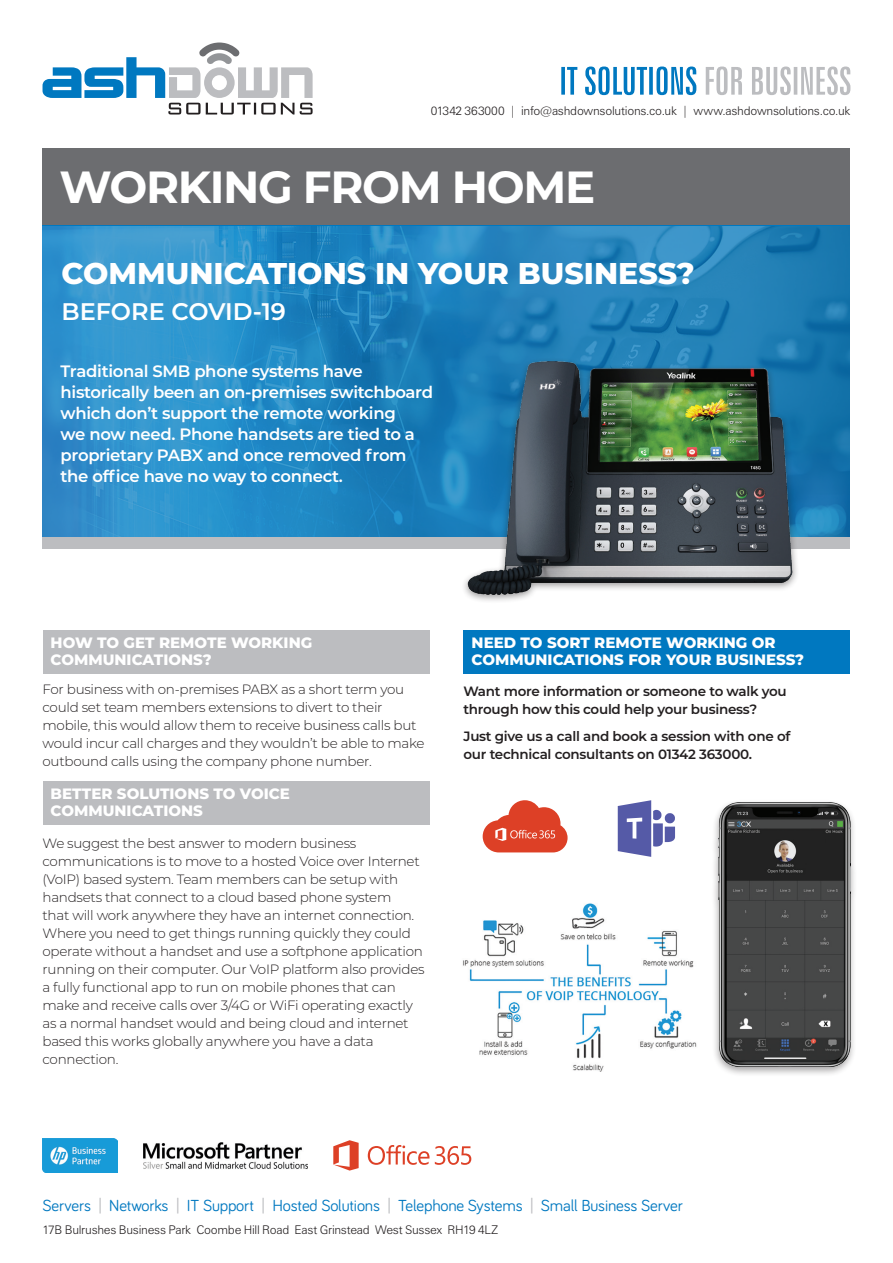
<style>
.page{position:relative;width:893px;height:1263px;background:#fff}
.page>*{position:absolute;margin:0;border:0;box-sizing:border-box;transform-origin:0 0}
.t1{font:700 45px "Montserrat";letter-spacing:-.03em;color:#fff}
.t2{font:800 30px "Montserrat";color:#fff}
.t3{font:600 24px "Montserrat";color:#fff}
.t4{font:600 16.5px/21px "Montserrat";letter-spacing:-.02em;color:#fff}
.t5{font:16.5px "Bariol";letter-spacing:-.01em;color:#0078c0}
.t6{font:800 15px/16.5px "Montserrat";color:#fff}
.t7{font:300 13.5px/18px "Montserrat";letter-spacing:-.02em;color:#231f20}
.t8{font:600 13.5px/18px "Montserrat";letter-spacing:-.02em;color:#231f20}
.t9{font:300 12px "Zurich BT";letter-spacing:-.025em;color:#231f20}
.s1{color:#bcbdc0}
</style>
<div class="page">
<div style="left:43px;top:536px;width:807px;height:13px;background:#bcbdc0"></div>
<div style="left:43px;top:630px;width:386px;height:43px;background:#bcbdc0"></div>
<div style="left:43px;top:781px;width:386px;height:43px;background:#bcbdc0"></div>
<div style="left:463px;top:630px;width:387px;height:43px;background:#0078c0"></div>
<svg style="left:43px;top:43px;width:270px;height:72px"></svg>
<svg style="left:706px;top:67px;width:144px;height:28px"></svg>
<svg style="left:561px;top:67px;width:135px;height:28px"></svg>
<img style="left:43px;top:226px;width:807px;height:310px">
<div style="left:461px;top:357px;width:338px;height:247px;background:#231f20;opacity:.45"></div>
<img style="left:467px;top:359px;width:327px;height:240px">
<div style="left:43px;top:149px;width:807px;height:76px;background:#6c6d70"></div>
<div style="left:711px;top:799px;width:146px;height:278px;background:#231f20;opacity:.4"></div>
<img style="left:718px;top:803px;width:132px;height:264px">
<img style="left:462px;top:903px;width:235px;height:168px">
<svg style="left:483px;top:800px;width:85px;height:52px"></svg>
<svg style="left:618px;top:800px;width:57px;height:57px"></svg>
<img style="left:43px;top:1138px;width:75px;height:35px">
<img style="left:143px;top:1142px;width:165px;height:27px">
<svg style="left:368px;top:1145px;width:61px;height:20px"></svg>
<svg style="left:435px;top:1146px;width:36px;height:19px"></svg>
<svg style="left:333px;top:1140px;width:26px;height:30px"></svg>
<p class="t9" style="left:431px;top:103px;width:421px">01342 363000 | info@ashdownsolutions.co.uk | www.ashdownsolutions.co.uk</p>
<h1 class="t1" style="left:60px;top:155px;width:537px">WORKING FROM HOME</h1>
<h2 class="t2" style="left:62px;top:252px;width:635px">COMMUNICATIONS IN YOUR BUSINESS?</h2>
<h3 class="t3" style="left:62px;top:294px;width:226px">BEFORE COVID-19</h3>
<p class="t4" style="left:61px;top:360px;width:374px">Traditional SMB phone systems have historically been an on-premises switchboard which don’t support the remote working<br>we now need. Phone handsets are tied to a proprietary PABX and once removed from the office have no way to connect.</p>
<p class="t6" style="left:51px;top:634px;width:263px">HOW TO GET REMOTE WORKING<br>COMMUNICATIONS?</p>
<p class="t7" style="left:43px;top:679px;width:384px">For business with on-premises PABX as a short term you could set team members extensions to divert to their mobile, this would allow them to receive business calls but would incur call charges and they wouldn’t be able to make outbound calls using the company phone number.</p>
<p class="t6" style="left:51px;top:785px;width:241px">BETTER SOLUTIONS TO VOICE<br>COMMUNICATIONS</p>
<p class="t7" style="left:43px;top:834px;width:384px">We suggest the best answer to modern business communications is to move to a hosted Voice over Internet (VoIP) based system. Team members can be setup with handsets that connect to a cloud based phone system<br>that will work anywhere they have an internet connection.<br>Where you need to get things running quickly they could operate without a handset and use a softphone application running on their computer. Our VoIP platform also provides a fully functional app to run on mobile phones that can make and receive calls over 3/4G or WiFi operating exactly as a normal handset would and being cloud and internet based this works globally anywhere you have a data connection.</p>
<p class="t6" style="left:472px;top:634px;width:334px">NEED TO SORT REMOTE WORKING OR<br>COMMUNICATIONS FOR YOUR BUSINESS?</p>
<p class="t8" style="left:463px;top:682px;width:325px">Want more information or someone to walk you through how this could help your business?</p>
<p class="t8" style="left:463px;top:726px;width:328px">Just give us a call and book a session with one of our technical consultants on 01342 363000.</p>
<p class="t5" style="left:43px;top:1194px;width:642px">Servers <span class="s1">|</span> Networks <span class="s1">|</span> IT Support <span class="s1">|</span> Hosted Solutions <span class="s1">|</span> Telephone Systems <span class="s1">|</span> Small Business Server</p>
<p class="t9" style="left:43px;top:1222px;width:457px">17B Bulrushes Business Park Coombe Hill Road East Grinstead West Sussex RH19 4LZ</p>
</div>
